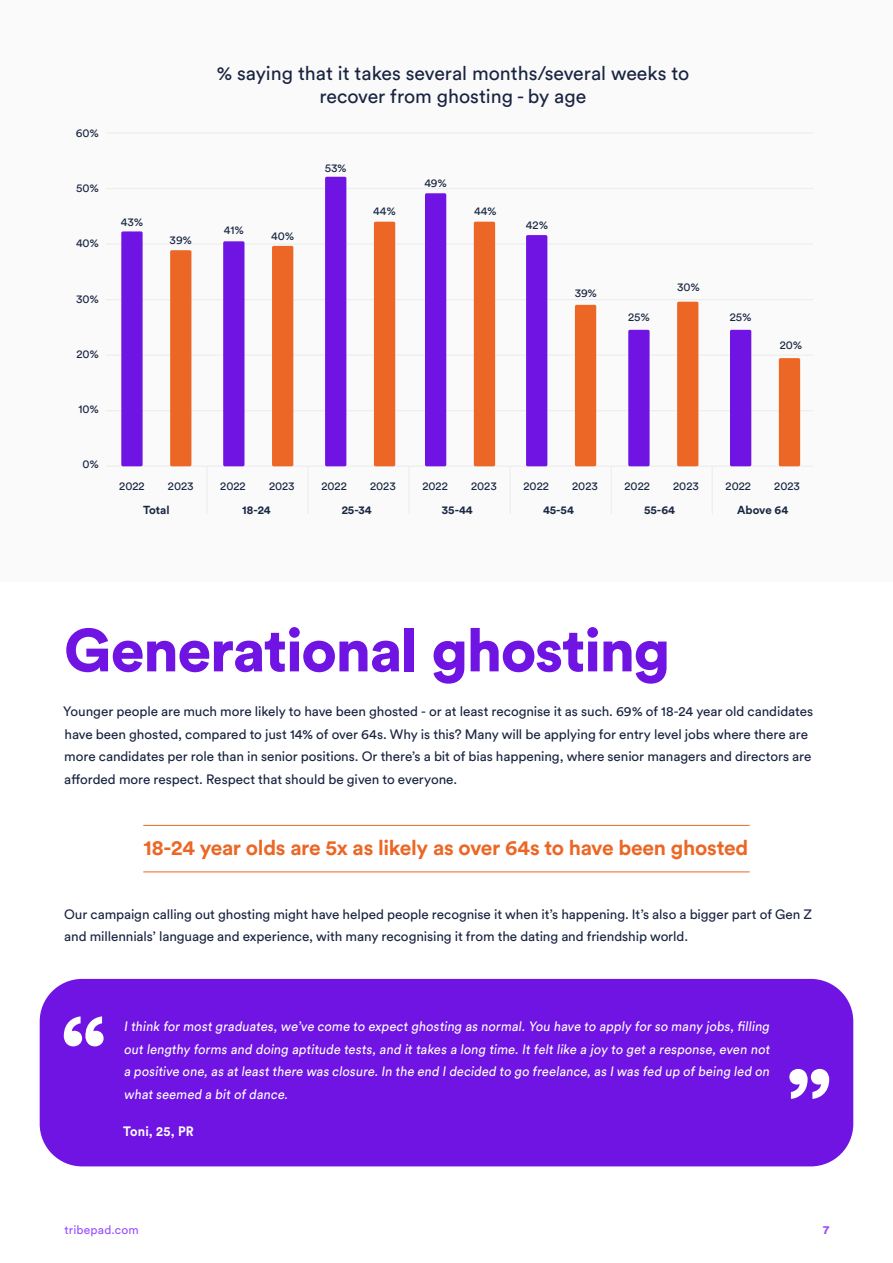
<style>
.page{position:relative;width:893px;height:1263px;background:#fff}
.page>*{position:absolute;margin:0;border:0;box-sizing:border-box;transform-origin:0 0}
.t1{font:900 60px "Circular Std";letter-spacing:-.02em;color:#6f14e3}
.t2{font:700 21px "Circular Std";letter-spacing:-.015em;color:#ec6725}
.t3{font:19.5px/23.4px "Circular Std";color:#192441;text-align:center}
.t4{font:13.5px/22.5px "Circular Std";letter-spacing:-.005em;color:#192441}
.t5{font:13.5px/22.5px "Circular Std";color:#fff;text-align:justify;scale:.94 1}
.t6{font:700 13.5px "Circular Std";letter-spacing:.01em;color:#fff;scale:.94 1}
.t7{font:12px "Circular Std";letter-spacing:.015em;color:#984fff}
.t8{font:900 12px "Circular Std";color:#984fff}
.t9{font:11.55px "Circular Std";color:#182541}
.t10{font:700 11.55px "Circular Std";color:#182541}
</style>
<div class="page">
<div style="left:0;top:0;width:893px;height:581px;background:#fafafa"></div>
<hr style="left:143px;top:871px;width:607px;height:1px;background:#ec6725">
<hr style="left:143px;top:825px;width:607px;height:1px;background:#ec6725">
<div style="left:40px;top:979px;width:813px;height:187px;background:#6f14e3;border-radius:43px"></div>
<svg style="left:64px;top:1016px;width:40px;height:30px"></svg>
<svg style="left:789px;top:1069px;width:40px;height:30px"></svg>
<hr style="left:106px;top:466px;width:707px;height:1px;background:#ededed">
<hr style="left:106px;top:410px;width:707px;height:1px;background:#ededed">
<hr style="left:106px;top:355px;width:707px;height:1px;background:#ededed">
<hr style="left:106px;top:299px;width:707px;height:1px;background:#ededed">
<hr style="left:106px;top:243px;width:707px;height:2px;background:#ededed">
<hr style="left:106px;top:188px;width:707px;height:1px;background:#ededed">
<hr style="left:106px;top:132px;width:707px;height:2px;background:#ededed">
<div style="left:121px;top:231px;width:22px;height:235px;background:#6f14e3;border-radius:2px"></div>
<div style="left:170px;top:250px;width:21px;height:216px;background:#ec6726;border-radius:2px"></div>
<div style="left:223px;top:241px;width:21px;height:225px;background:#6f14e3;border-radius:2px"></div>
<div style="left:272px;top:246px;width:21px;height:220px;background:#ec6726;border-radius:2px"></div>
<div style="left:325px;top:177px;width:21px;height:289px;background:#6f14e3;border-radius:2px"></div>
<div style="left:374px;top:222px;width:21px;height:244px;background:#ec6726;border-radius:2px"></div>
<div style="left:425px;top:193px;width:21px;height:273px;background:#6f14e3;border-radius:2px"></div>
<div style="left:474px;top:222px;width:21px;height:244px;background:#ec6726;border-radius:2px"></div>
<div style="left:526px;top:235px;width:21px;height:231px;background:#6f14e3;border-radius:2px"></div>
<div style="left:575px;top:305px;width:21px;height:161px;background:#ec6726;border-radius:2px"></div>
<div style="left:628px;top:330px;width:22px;height:136px;background:#6f14e3;border-radius:2px"></div>
<div style="left:677px;top:302px;width:21px;height:164px;background:#ec6726;border-radius:2px"></div>
<div style="left:730px;top:330px;width:21px;height:136px;background:#6f14e3;border-radius:2px"></div>
<div style="left:779px;top:358px;width:21px;height:108px;background:#ec6726;border-radius:2px"></div>
<hr style="left:206px;top:466px;width:2px;height:48px;background:#ededed">
<hr style="left:307px;top:466px;width:2px;height:48px;background:#ededed">
<hr style="left:408px;top:466px;width:2px;height:48px;background:#ededed">
<hr style="left:510px;top:466px;width:1px;height:48px;background:#ededed">
<hr style="left:611px;top:466px;width:1px;height:48px;background:#ededed">
<hr style="left:712px;top:466px;width:1px;height:48px;background:#ededed">
<p class="t9" style="left:76px;top:126px;width:24px">60%</p>
<p class="t9" style="left:76px;top:181px;width:24px">50%</p>
<p class="t9" style="left:76px;top:236px;width:24px">40%</p>
<p class="t9" style="left:76px;top:292px;width:24px">30%</p>
<p class="t9" style="left:77px;top:347px;width:24px">20%</p>
<p class="t9" style="left:78px;top:402px;width:22px">10%</p>
<p class="t9" style="left:83px;top:457px;width:18px">0%</p>
<p class="t9" style="left:121px;top:215px;width:24px">43%</p>
<p class="t9" style="left:170px;top:233px;width:24px">39%</p>
<p class="t9" style="left:119px;top:479px;width:27px">2022</p>
<p class="t9" style="left:168px;top:479px;width:27px">2023</p>
<p class="t10" style="left:143px;top:502px;width:28px">Total</p>
<h3 class="t3" style="left:216px;top:61px;width:475px">% saying that it takes several months/several weeks to recover from ghosting - by age</h3>
<p class="t9" style="left:224px;top:223px;width:22px">41%</p>
<p class="t9" style="left:271px;top:229px;width:24px">40%</p>
<p class="t9" style="left:325px;top:161px;width:24px">53%</p>
<p class="t9" style="left:424px;top:176px;width:24px">49%</p>
<p class="t9" style="left:373px;top:204px;width:24px">44%</p>
<p class="t9" style="left:474px;top:204px;width:24px">44%</p>
<p class="t9" style="left:526px;top:218px;width:24px">42%</p>
<p class="t9" style="left:575px;top:286px;width:24px">39%</p>
<p class="t9" style="left:628px;top:310px;width:23px">25%</p>
<p class="t9" style="left:677px;top:280px;width:24px">30%</p>
<p class="t9" style="left:220px;top:479px;width:27px">2022</p>
<p class="t9" style="left:269px;top:479px;width:27px">2023</p>
<p class="t10" style="left:242px;top:502px;width:30px">18-24</p>
<p class="t9" style="left:321px;top:479px;width:27px">2022</p>
<p class="t9" style="left:370px;top:479px;width:27px">2023</p>
<p class="t10" style="left:342px;top:502px;width:32px">25-34</p>
<p class="t9" style="left:422px;top:479px;width:27px">2022</p>
<p class="t9" style="left:471px;top:479px;width:27px">2023</p>
<p class="t10" style="left:442px;top:502px;width:32px">35-44</p>
<p class="t9" style="left:523px;top:479px;width:27px">2022</p>
<p class="t9" style="left:572px;top:479px;width:27px">2023</p>
<p class="t10" style="left:543px;top:502px;width:32px">45-54</p>
<p class="t9" style="left:624px;top:479px;width:27px">2022</p>
<p class="t9" style="left:673px;top:479px;width:27px">2023</p>
<p class="t10" style="left:644px;top:502px;width:32px">55-64</p>
<p class="t9" style="left:730px;top:310px;width:23px">25%</p>
<p class="t9" style="left:780px;top:337px;width:24px">20%</p>
<p class="t9" style="left:725px;top:479px;width:27px">2022</p>
<p class="t9" style="left:774px;top:479px;width:27px">2023</p>
<p class="t10" style="left:737px;top:502px;width:52px">Above 64</p>
<h1 class="t1" style="left:64px;top:610px;width:608px">Generational ghosting</h1>
<p class="t4" style="left:63px;top:700px;width:751px">Younger people are much more likely to have been ghosted - or at least recognise it as such. 69% of 18-24 year old candidates have been ghosted, compared to just 14% of over 64s. Why is this? Many will be applying for entry level jobs where there are more candidates per role than in senior positions. Or there’s a bit of bias happening, where senior managers and directors are afforded more respect. Respect that should be given to everyone.</p>
<h2 class="t2" style="left:143px;top:834px;width:606px">18-24 year olds are 5x as likely as over 64s to have been ghosted</h2>
<p class="t4" style="left:64px;top:903px;width:749px">Our campaign calling out ghosting might have helped people recognise it when it’s happening. It’s also a bigger part of Gen Z and millennials’ language and experience, with many recognising it from the dating and friendship world.</p>
<p class="t5" style="left:124px;top:1015px;width:691px">I think for most graduates, we’ve come to expect ghosting as normal. You have to apply for so many jobs, filling out lengthy forms and doing aptitude tests, and it takes a long time. It felt like a joy to get a response, even not a positive one, as at least there was closure. In the end I decided to go freelance, as I was fed up of being led on what seemed a bit of dance.</p>
<p class="t6" style="left:123px;top:1123px;width:76px">Toni, 25, PR</p>
<p class="t7" style="left:65px;top:1222px;width:76px">tribepad.com</p>
<p class="t8" style="left:823px;top:1222px;width:8px">7</p>
</div>
